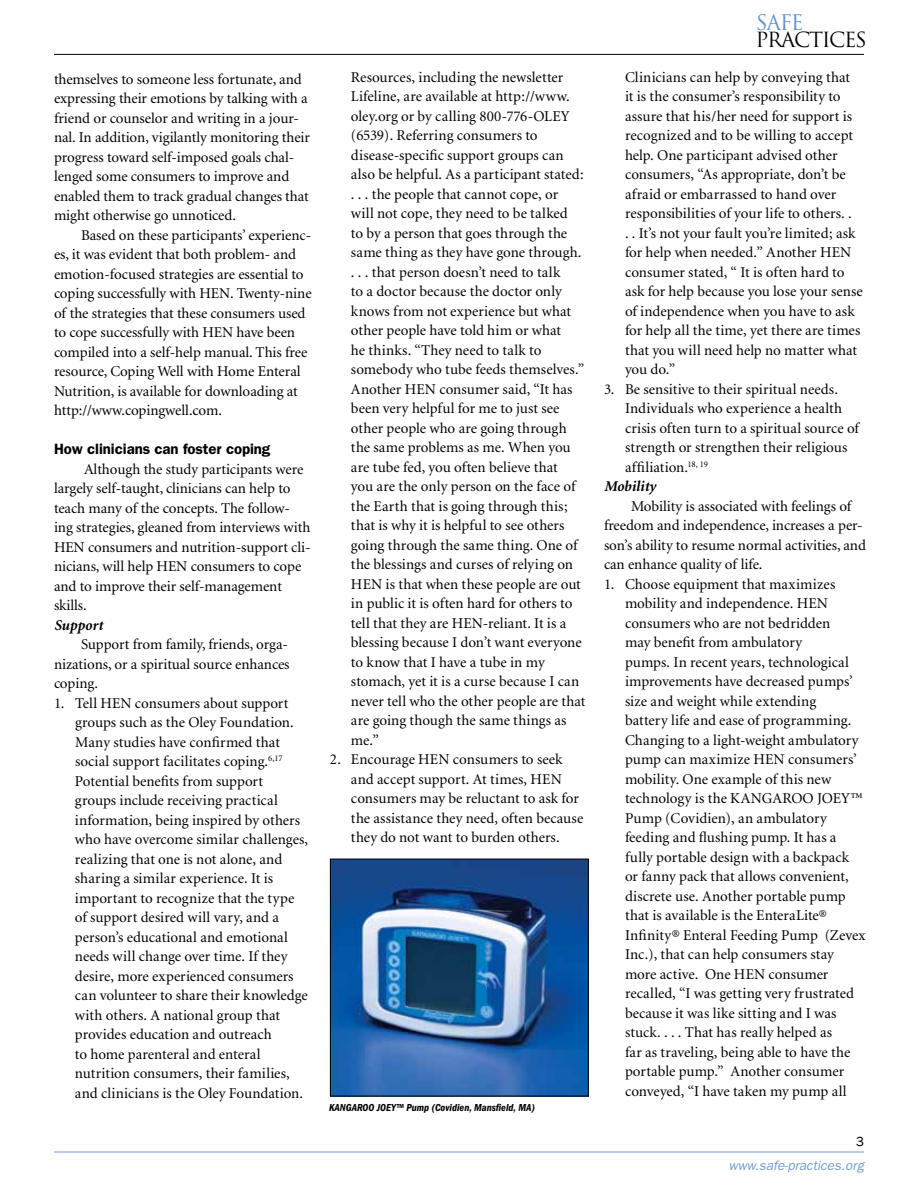
<style>
.page{position:relative;width:918px;height:1188px;background:#fff}
.page>*{position:absolute;margin:0;border:0;box-sizing:border-box;transform-origin:0 0}
.t1{font:21px "Trajan";color:#5e91cc}
.t2{font:20.4px "Trajan";letter-spacing:-.065em;color:#000}
.t3{font:15px/19.5px "Minion";letter-spacing:-.005em;color:#000}
.t4{font:600 15px "Franklin Gothic";letter-spacing:-.005em;color:#000}
.t5{font:italic 700 15px "Minion";letter-spacing:-.005em;color:#000}
.t6{font:italic 13.5px "Franklin Gothic";color:#739dd2}
.t7{font:13.5px "Franklin Gothic";color:#000}
.t8{font:10.5px "ITC Franklin Gothic Std Dm Cd It";color:#000}
</style>
<div class="page">
<hr style="left:54px;top:1152px;width:810px;height:1px;background:#739dd2">
<hr style="left:54px;top:54px;width:810px;height:1px;background:#000">
<img style="left:332px;top:861px;width:255px;height:233px">
<div style="left:330px;top:859px;width:259px;height:237px;border:1px solid #000"></div>
<p class="t3" style="left:54px;top:70px;width:258px">themselves to someone less fortunate, and expressing their emotions by talking with a friend or counselor and writing in a jour&shy;nal. In addition, vigilantly monitoring their progress toward self-imposed goals chal&shy;lenged some consumers to improve and enabled them to track gradual changes that might otherwise go unnoticed.</p>
<p class="t3" style="left:54px;top:226px;width:259px;text-indent:27px">Based on these participants’ experienc&shy;es, it was evident that both problem- and emotion-focused strategies are essential to coping successfully with HEN. Twenty-nine of the strategies that these consumers used to cope successfully with HEN have been compiled into a self-help manual. This free resource, Coping Well with Home Enteral Nutrition, is available for downloading at http://www.copingwell.com.</p>
<p class="t4" style="left:54px;top:440px;width:218px">How clinicians can foster coping</p>
<p class="t3" style="left:54px;top:460px;width:258px;text-indent:30px">Although the study participants were largely self-taught, clinicians can help to teach many of the concepts. The follow&shy;ing strategies, gleaned from interviews with HEN consumers and nutrition-support cli&shy;nicians, will help HEN consumers to cope and to improve their self-management skills.</p>
<p class="t5" style="left:54px;top:617px;width:51px">Support</p>
<p class="t3" style="left:54px;top:635px;width:237px;text-align:justify;text-indent:27px">Support from family, friends, orga&shy;nizations, or a spiritual source enhances coping.</p>
<p class="t3" style="left:75px;top:694px;width:235px;text-indent:-21px">1. Tell HEN consumers about support groups such as the Oley Foundation.<br>Many studies have confirmed that social support facilitates coping.<sup>6,17<br></sup>Potential benefits from support<br>groups include receiving practical information, being inspired by others who have overcome similar challenges, realizing that one is not alone, and sharing a similar experience. It is important to recognize that the type of support desired will vary, and a person’s educational and emotional needs will change over time. If they desire, more experienced consumers can volunteer to share their knowledge with others. A national group that provides education and outreach<br>to home parenteral and enteral nutrition consumers, their families, and clinicians is the Oley Foundation.</p>
<p class="t3" style="left:351px;top:68px;width:236px">Resources, including the newsletter Lifeline, are available at http://www. oley.org or by calling 800-776-OLEY (6539). Referring consumers to disease-specific support groups can also be helpful. As a participant stated: . . . the people that cannot cope, or<br>will not cope, they need to be talked<br>to by a person that goes through the same thing as they have gone through. . . . that person doesn’t need to talk<br>to a doctor because the doctor only knows from not experience but what other people have told him or what<br>he thinks. “They need to talk to somebody who tube feeds themselves.” Another HEN consumer said, “It has been very helpful for me to just see other people who are going through the same problems as me. When you are tube fed, you often believe that<br>you are the only person on the face of the Earth that is going through this; that is why it is helpful to see others going through the same thing. One of the blessings and curses of relying on HEN is that when these people are out in public it is often hard for others to tell that they are HEN-reliant. It is a blessing because I don’t want everyone to know that I have a tube in my stomach, yet it is a curse because I can never tell who the other people are that are going though the same things as me.”</p>
<p class="t3" style="left:351px;top:750px;width:234px;text-indent:-21px">2. Encourage HEN consumers to seek and accept support. At times, HEN consumers may be reluctant to ask for the assistance they need, often because they do not want to burden others.</p>
<p class="t8" style="left:329px;top:1102px;width:207px">KANGAROO JOEY™ Pump (Covidien, Mansfield, MA)</p>
<h1 class="t1" style="left:756px;top:10px;width:49px">SAFE</h1>
<h2 class="t2" style="left:755px;top:27px;width:113px">PRACTICES</h2>
<p class="t3" style="left:625px;top:68px;width:239px">Clinicians can help by conveying that<br>it is the consumer’s responsibility to assure that his/her need for support is recognized and to be willing to accept help. One participant advised other consumers, “As appropriate, don’t be afraid or embarrassed to hand over responsibilities of your life to others. .<br>. . It’s not your fault you’re limited; ask for help when needed.” Another HEN consumer stated, “ It is often hard to ask for help because you lose your sense of independence when you have to ask for help all the time, yet there are times that you will need help no matter what you do.”</p>
<p class="t3" style="left:604px;top:380px;width:235px">3. Be sensitive to their spiritual needs.</p>
<p class="t3" style="left:625px;top:399px;width:219px">Individuals who experience a health</p>
<p class="t3" style="left:625px;top:419px;width:236px">crisis often turn to a spiritual source of</p>
<p class="t3" style="left:625px;top:438px;width:224px">strength or strengthen their religious</p>
<p class="t3" style="left:625px;top:458px;width:85px">affiliation.<sup>18,</sup> <sup>19</sup></p>
<p class="t5" style="left:604px;top:479px;width:53px">Mobility</p>
<p class="t3" style="left:604px;top:497px;width:264px;text-indent:27px">Mobility is associated with feelings of freedom and independence, increases a per&shy;son’s ability to resume normal activities, and can enhance quality of life.</p>
<p class="t3" style="left:625px;top:575px;width:242px;text-indent:-21px">1. Choose equipment that maximizes mobility and independence. HEN consumers who are not bedridden<br>may benefit from ambulatory<br>pumps. In recent years, technological improvements have decreased pumps’ size and weight while extending<br>battery life and ease of programming.<br>Changing to a light-weight ambulatory pump can maximize HEN consumers’ mobility. One example of this new technology is the KANGAROO JOEY™ Pump (Covidien), an ambulatory feeding and flushing pump. It has a fully portable design with a backpack or fanny pack that allows convenient, discrete use. Another portable pump that is available is the EnteraLite® Infinity® Enteral Feeding Pump (Zevex Inc.), that can help consumers stay more active. One HEN consumer recalled, “I was getting very frustrated because it was like sitting and I was stuck. . . . That has really helped as<br>far as traveling, being able to have the portable pump.” Another consumer conveyed, “I have taken my pump all</p>
<p class="t7" style="left:856px;top:1133px;width:9px">3</p>
<p class="t6" style="left:729px;top:1157px;width:137px">www.safe-practices.org</p>
</div>
